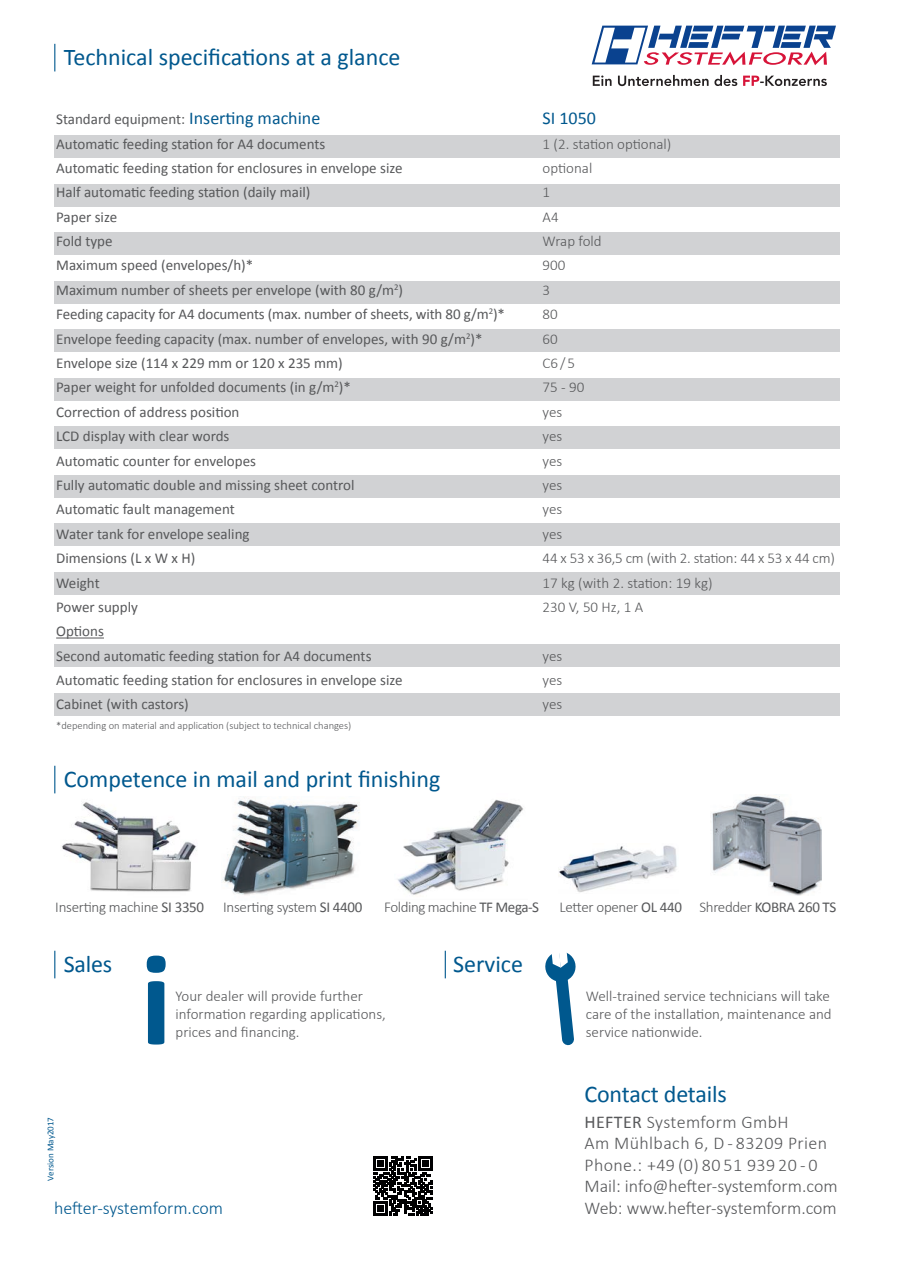
<style>
.page{position:relative;width:898px;height:1272px;background:#fff}
.page>*{position:absolute;margin:0;border:0;box-sizing:border-box;transform-origin:0 0}
.t1{font:24px "Calibri";color:#00588e}
.t2{font:300 18px/21.6px "Calibri";color:#57585a}
.t3{font:300 18px "Calibri";letter-spacing:-.01em;color:#00588e}
.t4{font:18px "Calibri";color:#00588e}
.t5{font:15px/24.3px "Calibri";color:#57585a}
.t6{font:300 15px/18px "Calibri";color:#57585a}
.t7{font:300 15px "Calibri";letter-spacing:-.02em;color:#57585a}
.t8{font:300 15px "Calibri";letter-spacing:-.03em;color:#57585a}
.t9{font:15px "Calibri";letter-spacing:-.025em;color:#57585a}
.t10{font:300 10.5px "Calibri";color:#57585a}
.t11{font:9px "Calibri";color:#00588e}
.s1{font-size:18px;color:#00588e}
.s2{font-weight:400}
.s3{font-weight:300}
</style>
<div class="page">
<svg style="left:373px;top:1156px;width:59px;height:59px"></svg>
<svg style="left:54px;top:44px;width:1px;height:27px"></svg>
<img style="left:62px;top:802px;width:135px;height:90px">
<img style="left:222px;top:796px;width:138px;height:99px">
<img style="left:397px;top:799px;width:126px;height:96px">
<img style="left:558px;top:845px;width:119px;height:47px">
<svg style="left:54px;top:765px;width:1px;height:28px"></svg>
<div style="left:54px;top:135px;width:785px;height:23px;background:#d1d2d4"></div>
<div style="left:54px;top:184px;width:785px;height:22px;background:#d1d2d4"></div>
<div style="left:54px;top:232px;width:785px;height:23px;background:#d1d2d4"></div>
<div style="left:54px;top:280px;width:785px;height:23px;background:#d1d2d4"></div>
<div style="left:54px;top:329px;width:785px;height:23px;background:#d1d2d4"></div>
<div style="left:54px;top:377px;width:785px;height:23px;background:#d1d2d4"></div>
<div style="left:54px;top:426px;width:785px;height:23px;background:#d1d2d4"></div>
<div style="left:54px;top:474px;width:785px;height:23px;background:#d1d2d4"></div>
<div style="left:54px;top:523px;width:785px;height:23px;background:#d1d2d4"></div>
<div style="left:54px;top:571px;width:785px;height:23px;background:#d1d2d4"></div>
<div style="left:54px;top:644px;width:785px;height:23px;background:#d1d2d4"></div>
<div style="left:54px;top:692px;width:785px;height:23px;background:#d1d2d4"></div>
<hr style="left:56px;top:637px;width:48px;height:1px;background:#57585a">
<svg style="left:54px;top:950px;width:1px;height:28px"></svg>
<svg style="left:444px;top:950px;width:1px;height:28px"></svg>
<svg style="left:545px;top:952px;width:31px;height:93px"></svg>
<svg style="left:147px;top:955px;width:18px;height:89px;background:#2f77a3"></svg>
<img style="left:712px;top:796px;width:109px;height:99px">
<svg style="left:592px;top:75px;width:234px;height:11px"></svg>
<svg style="left:591px;top:26px;width:244px;height:39px"></svg>
<h1 class="t1" style="left:64px;top:42px;width:338px">Technical specifications at a glance</h1>
<p class="t5" style="left:56px;top:107px;width:265px">Standard equipment: <span class="s1">Inserting machine</span></p>
<p class="t4" style="left:542px;top:107px;width:55px">SI 1050</p>
<p class="t5" style="left:56px;top:131px;width:270px">Automatic feeding station for A4 documents</p>
<p class="t6" style="left:542px;top:134px;width:130px">1 (2. station optional)</p>
<p class="t5" style="left:56px;top:156px;width:348px">Automatic feeding station for enclosures in envelope size</p>
<p class="t6" style="left:542px;top:158px;width:51px">optional</p>
<p class="t5" style="left:56px;top:180px;width:256px">Half automatic feeding station (daily mail)</p>
<p class="t6" style="left:542px;top:182px;width:9px">1</p>
<p class="t5" style="left:56px;top:204px;width:62px">Paper size</p>
<p class="t6" style="left:542px;top:207px;width:18px">A4</p>
<p class="t5" style="left:56px;top:229px;width:58px">Fold type</p>
<p class="t6" style="left:542px;top:231px;width:60px">Wrap fold</p>
<p class="t5" style="left:56px;top:253px;width:198px">Maximum speed (envelopes/h)*</p>
<p class="t6" style="left:542px;top:256px;width:24px">900</p>
<p class="t5" style="left:56px;top:278px;width:348px">Maximum number of sheets per envelope (with 80 g/m<sup>2</sup>)</p>
<p class="t6" style="left:542px;top:280px;width:9px">3</p>
<p class="t5" style="left:56px;top:302px;width:450px">Feeding capacity for A4 documents (max. number of sheets, with 80 g/m<sup>2</sup>)*</p>
<p class="t6" style="left:542px;top:304px;width:17px">80</p>
<p class="t5" style="left:56px;top:326px;width:427px">Envelope feeding capacity (max. number of envelopes, with 90 g/m<sup>2</sup>)*</p>
<p class="t6" style="left:542px;top:329px;width:17px">60</p>
<p class="t5" style="left:56px;top:351px;width:288px">Envelope size (114 x 229 mm or 120 x 235 mm)</p>
<p class="t6" style="left:542px;top:353px;width:34px">C6/5</p>
<p class="t5" style="left:56px;top:375px;width:296px">Paper weight for unfolded documents (in g/m<sup>2</sup>)*</p>
<p class="t6" style="left:542px;top:378px;width:43px">75 - 90</p>
<p class="t5" style="left:56px;top:400px;width:185px">Correction of address position</p>
<p class="t6" style="left:542px;top:402px;width:21px">yes</p>
<p class="t5" style="left:56px;top:424px;width:175px">LCD display with clear words</p>
<p class="t6" style="left:542px;top:426px;width:21px">yes</p>
<p class="t5" style="left:56px;top:448px;width:201px">Automatic counter for envelopes</p>
<p class="t6" style="left:542px;top:451px;width:21px">yes</p>
<p class="t5" style="left:56px;top:473px;width:300px">Fully automatic double and missing sheet control</p>
<p class="t6" style="left:542px;top:475px;width:21px">yes</p>
<p class="t5" style="left:56px;top:497px;width:180px">Automatic fault management</p>
<p class="t6" style="left:542px;top:499px;width:21px">yes</p>
<p class="t5" style="left:56px;top:521px;width:195px">Water tank for envelope sealing</p>
<p class="t6" style="left:542px;top:524px;width:21px">yes</p>
<p class="t5" style="left:56px;top:546px;width:140px">Dimensions (L x W x H)</p>
<p class="t6" style="left:542px;top:548px;width:294px">44 x 53 x 36,5 cm (with 2. station: 44 x 53 x 44 cm)</p>
<p class="t5" style="left:56px;top:570px;width:45px">Weight</p>
<p class="t6" style="left:542px;top:573px;width:171px">17 kg (with 2. station: 19 kg)</p>
<p class="t5" style="left:56px;top:595px;width:83px">Power supply</p>
<p class="t6" style="left:542px;top:597px;width:102px">230 V, 50 Hz, 1 A</p>
<p class="t5" style="left:56px;top:619px;width:317px">Options<br>Second automatic feeding station for A4 documents</p>
<p class="t6" style="left:542px;top:646px;width:21px">yes</p>
<p class="t5" style="left:56px;top:668px;width:348px">Automatic feeding station for enclosures in envelope size</p>
<p class="t6" style="left:542px;top:670px;width:21px">yes</p>
<p class="t5" style="left:56px;top:692px;width:134px">Cabinet (with castors)</p>
<p class="t6" style="left:542px;top:694px;width:21px">yes</p>
<p class="t10" style="left:56px;top:719px;width:296px">*depending on material and application (subject to technical changes)</p>
<h1 class="t1" style="left:64px;top:763px;width:378px">Competence in mail and print finishing</h1>
<p class="t7" style="left:55px;top:897px;width:150px">Inserting machine <span class="s2">SI 3350</span></p>
<p class="t7" style="left:223px;top:897px;width:141px">Inserting system <span class="s2">SI 4400</span></p>
<p class="t8" style="left:384px;top:897px;width:156px">Folding machine <span class="s2">TF Mega-S</span></p>
<p class="t7" style="left:559px;top:897px;width:124px">Letter opener <span class="s2">OL 440</span></p>
<p class="t9" style="left:699px;top:897px;width:138px"><span class="s3">Shredder</span> KOBRA 260 TS</p>
<h1 class="t1" style="left:64px;top:948px;width:50px">Sales</h1>
<h1 class="t1" style="left:453px;top:948px;width:72px">Service</h1>
<p class="t6" style="left:175px;top:986px;width:212px">Your dealer will provide further information regarding applications, prices and financing.</p>
<p class="t6" style="left:585px;top:986px;width:247px">Well-trained service technicians will take care of the installation, maintenance and service nationwide.</p>
<p class="t11" style="left:45px;top:1180px;width:65px;rotate:-90deg">Version May2017</p>
<p class="t3" style="left:54px;top:1196px;width:170px">hefter-systemform.com</p>
<h1 class="t1" style="left:584px;top:1078px;width:144px">Contact details</h1>
<p class="t2" style="left:584px;top:1109px;width:254px"><span class="s2">HEFTER</span> Systemform GmbH<br>Am Mühlbach 6, D - 83209 Prien<br>Phone.: +49 (0) 80 51 939 20 - 0<br>Mail: info@hefter-systemform.com<br>Web: www.hefter-systemform.com</p>
</div>
